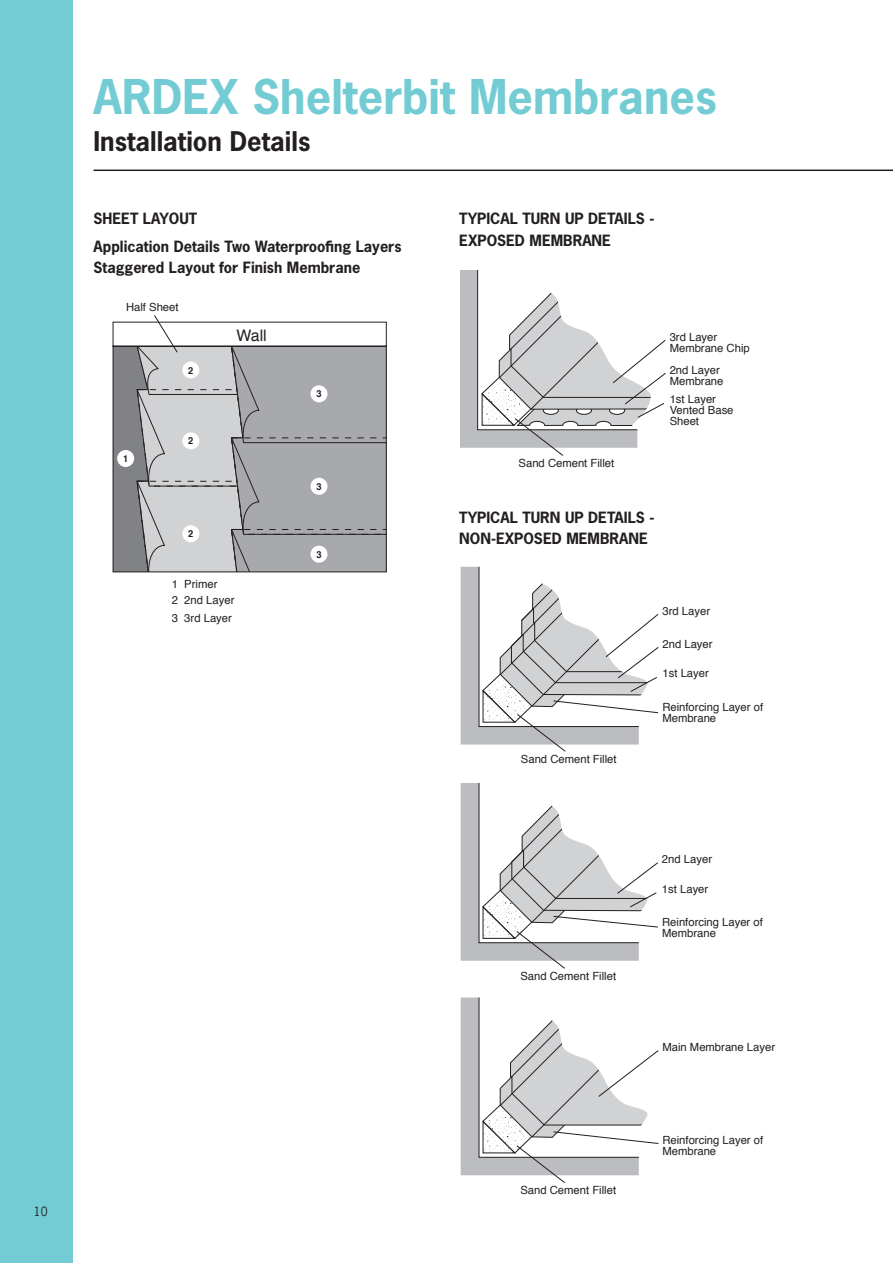
<style>
.page{position:relative;width:893px;height:1263px;background:#fff}
.page>*{position:absolute;margin:0;border:0;box-sizing:border-box;transform-origin:0 0}
.Pa0{font:700 45px "News Gothic";color:#73ccd3}
.Default{font:700 25.5px "News Gothic";color:#231f20}
.t1{font:15.9px "Helvetica";color:#231f20}
.Applicators_Head{font:700 14.7px "News Gothic";color:#231f20}
.t2{font:12px "News Gothic";color:#231f20}
.Drawing_Type_2{font:11.25px/10.8px "Helvetica";color:#231f20}
.t3{font:700 9.6px "Helvetica";color:#231f20;scale:.96 1}
</style>
<div class="page">
<div style="left:0;top:0;width:72px;height:1263px;background:#73ccd3"></div>
<hr style="left:94px;top:170px;width:799px;height:1px;background:#231f20">
<svg style="left:112px;top:321px;width:275px;height:251px;background:#86878a"></svg>
<div style="left:117px;top:450px;width:17px;height:17px;background:#fff;border-radius:50%"></div>
<svg style="left:461px;top:270px;width:205px;height:186px"></svg>
<svg style="left:136px;top:315px;width:250px;height:257px;background:#b9babd"></svg>
<svg style="left:461px;top:997px;width:198px;height:186px"></svg>
<svg style="left:461px;top:783px;width:197px;height:186px"></svg>
<svg style="left:461px;top:566px;width:198px;height:186px"></svg>
<p class="t2" style="left:34px;top:1204px;width:15px">10</p>
<p class="Pa0" style="left:94px;top:67px;width:625px">ARDEX Shelterbit Membranes</p>
<p class="Default" style="left:94px;top:124px;width:218px">Installation Details</p>
<p class="Applicators_Head" style="left:94px;top:209px;width:105px">SHEET LAYOUT</p>
<p class="Applicators_Head" style="left:94px;top:237px;width:309px">Application Details Two Waterproofing Layers</p>
<p class="Applicators_Head" style="left:94px;top:258px;width:268px">Staggered Layout for Finish Membrane</p>
<p class="Drawing_Type_2" style="left:126px;top:302px;width:54px">Half Sheet</p>
<p class="t3" style="left:188px;top:361px;width:7px">2</p>
<p class="t3" style="left:123px;top:450px;width:7px">1</p>
<p class="t3" style="left:188px;top:432px;width:7px">2</p>
<p class="t3" style="left:188px;top:525px;width:7px">2</p>
<p class="t1" style="left:236px;top:322px;width:32px">Wall</p>
<p class="Drawing_Type_2" style="left:172px;top:578px;width:47px">1 Primer</p>
<p class="Drawing_Type_2" style="left:172px;top:595px;width:64px">2 2nd Layer</p>
<p class="Drawing_Type_2" style="left:172px;top:612px;width:62px">3 3rd Layer</p>
<p class="t3" style="left:316px;top:385px;width:7px">3</p>
<p class="t3" style="left:316px;top:478px;width:7px">3</p>
<p class="t3" style="left:316px;top:546px;width:7px">3</p>
<p class="Applicators_Head" style="left:459px;top:209px;width:197px">TYPICAL TURN UP DETAILS -</p>
<p class="Applicators_Head" style="left:459px;top:230px;width:153px">EXPOSED MEMBRANE</p>
<p class="Drawing_Type_2" style="left:519px;top:457px;width:97px">Sand Cement Fillet</p>
<p class="Drawing_Type_2" style="left:670px;top:332px;width:82px">3rd Layer<br>Membrane Chip</p>
<p class="Drawing_Type_2" style="left:670px;top:364px;width:55px">2nd Layer<br>Membrane</p>
<p class="Drawing_Type_2" style="left:670px;top:394px;width:65px">1st Layer<br>Vented Base<br>Sheet</p>
<p class="Applicators_Head" style="left:459px;top:508px;width:197px">TYPICAL TURN UP DETAILS -</p>
<p class="Applicators_Head" style="left:459px;top:529px;width:190px">NON-EXPOSED MEMBRANE</p>
<p class="Drawing_Type_2" style="left:521px;top:753px;width:97px">Sand Cement Fillet</p>
<p class="Drawing_Type_2" style="left:662px;top:606px;width:49px">3rd Layer</p>
<p class="Drawing_Type_2" style="left:662px;top:638px;width:52px">2nd Layer</p>
<p class="Drawing_Type_2" style="left:662px;top:668px;width:48px">1st Layer</p>
<p class="Drawing_Type_2" style="left:662px;top:702px;width:102px">Reinforcing Layer of<br>Membrane</p>
<p class="Drawing_Type_2" style="left:520px;top:970px;width:97px">Sand Cement Fillet</p>
<p class="Drawing_Type_2" style="left:520px;top:1184px;width:97px">Sand Cement Fillet</p>
<p class="Drawing_Type_2" style="left:662px;top:854px;width:52px">2nd Layer</p>
<p class="Drawing_Type_2" style="left:662px;top:883px;width:48px">1st Layer</p>
<p class="Drawing_Type_2" style="left:662px;top:916px;width:102px">Reinforcing Layer of<br>Membrane</p>
<p class="Drawing_Type_2" style="left:662px;top:1041px;width:114px">Main Membrane Layer</p>
<p class="Drawing_Type_2" style="left:662px;top:1134px;width:102px">Reinforcing Layer of<br>Membrane</p>
</div>
